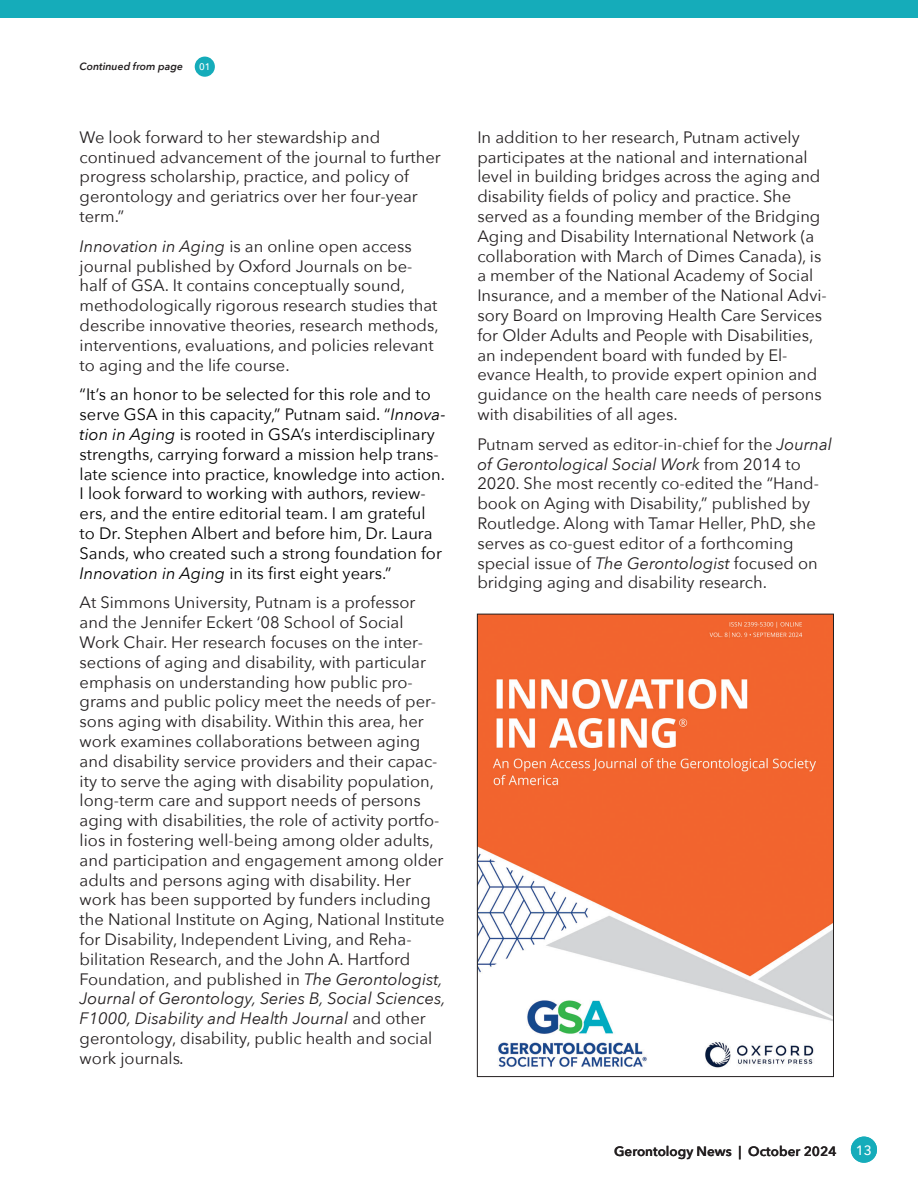
<style>
.page{position:relative;width:918px;height:1188px;background:#fff}
.page>*{position:absolute;margin:0;border:0;box-sizing:border-box;transform-origin:0 0}
.t1{font:16.5px/19.8px "Avenir Next";color:#231f20}
.t2{font:16.5px/19.8px "Avenir Next";color:#000}
.t3{font:600 13.5px "Avenir Next";color:#231f20}
.t4{font:500 13.5px "Avenir Next";color:#fff}
.t5{font:italic 600 10.5px "Avenir Next";color:#231f20}
.t6{font:500 9.6px "Avenir Next";color:#fff}
.s1{font-style:italic}
.s2{font-weight:500;color:#fff}
</style>
<div class="page">
<div style="left:851px;top:1137px;width:26px;height:26px;background:#15acba;border-radius:50%"></div>
<div style="left:0;top:0;width:918px;height:17px;background:#15acba"></div>
<div style="left:195px;top:57px;width:20px;height:20px;background:#15acba;border-radius:50%"></div>
<img style="left:479px;top:616px;width:353px;height:452px">
<p class="t5" style="left:80px;top:57px;width:105px">Continued from page</p>
<p class="t6" style="left:199px;top:59px;width:13px">01</p>
<p class="t1" style="left:80px;top:126px;width:363px">We look forward to her stewardship and continued advancement of the journal to further progress scholarship, practice, and policy of gerontology and geriatrics over her four-year term.”</p>
<p class="t1" style="left:80px;top:235px;width:361px"><span class="s1">Innovation in Aging</span> is an online open access journal published by Oxford Journals on be&shy;half of GSA. It contains conceptually sound, methodologically rigorous research studies that describe innovative theories, research methods, interventions, evaluations, and policies relevant to aging and the life course.</p>
<p class="t2" style="left:80px;top:384px;width:368px">“It’s an honor to be selected for this role and to serve GSA in this capacity,” Putnam said. “<span class="s1">Innova&shy;tion in Aging</span> is rooted in GSA’s interdisciplinary strengths, carrying forward a mission help trans&shy;late science into practice, knowledge into action.<br>I look forward to working with authors, review&shy;ers, and the entire editorial team. I am grateful<br>to Dr. Stephen Albert and before him, Dr. Laura Sands, who created such a strong foundation for <span class="s1">Innovation in Aging</span> in its first eight years.”</p>
<p class="t1" style="left:80px;top:592px;width:368px">At Simmons University, Putnam is a professor and the Jennifer Eckert ‘08 School of Social Work Chair. Her research focuses on the inter&shy;sections of aging and disability, with particular emphasis on understanding how public pro&shy;grams and public policy meet the needs of per&shy;sons aging with disability. Within this area, her work examines collaborations between aging and disability service providers and their capac&shy;ity to serve the aging with disability population, long-term care and support needs of persons aging with disabilities, the role of activity portfo&shy;lios in fostering well-being among older adults, and participation and engagement among older adults and persons aging with disability. Her work has been supported by funders including the National Institute on Aging, National Institute for Disability, Independent Living, and Reha&shy;bilitation Research, and the John A. Hartford Foundation, and published in <span class="s1">The Gerontologist, Journal of Gerontology, Series B, Social Sciences, F1000, Disability and Health Journal</span> and other gerontology, disability, public health and social work journals<span class="s1">.</span></p>
<p class="t1" style="left:477px;top:126px;width:351px">In addition to her research, Putnam actively participates at the national and international level in building bridges across the aging and disability fields of policy and practice. She served as a founding member of the Bridging Aging and Disability International Network (a collaboration with March of Dimes Canada), is a member of the National Academy of Social Insurance, and a member of the National Advi&shy;sory Board on Improving Health Care Services for Older Adults and People with Disabilities, an independent board with funded by El&shy;evance Health, to provide expert opinion and guidance on the health care needs of persons with disabilities of all ages.</p>
<p class="t1" style="left:477px;top:433px;width:356px">Putnam served as editor-in-chief for the <span class="s1">Journal of Gerontological Social Work</span> from 2014 to 2020. She most recently co-edited the “Hand&shy;book on Aging with Disability,” published by Routledge. Along with Tamar Heller, PhD, she serves as co-guest editor of a forthcoming special issue of <span class="s1">The Gerontologist</span> focused on bridging aging and disability research.</p>
<p class="t3" style="left:614px;top:1139px;width:263px">Gerontology News | October 2024 <span class="s2">013</span></p>
<p class="t4" style="left:856px;top:1138px;width:18px">13</p>
</div>
